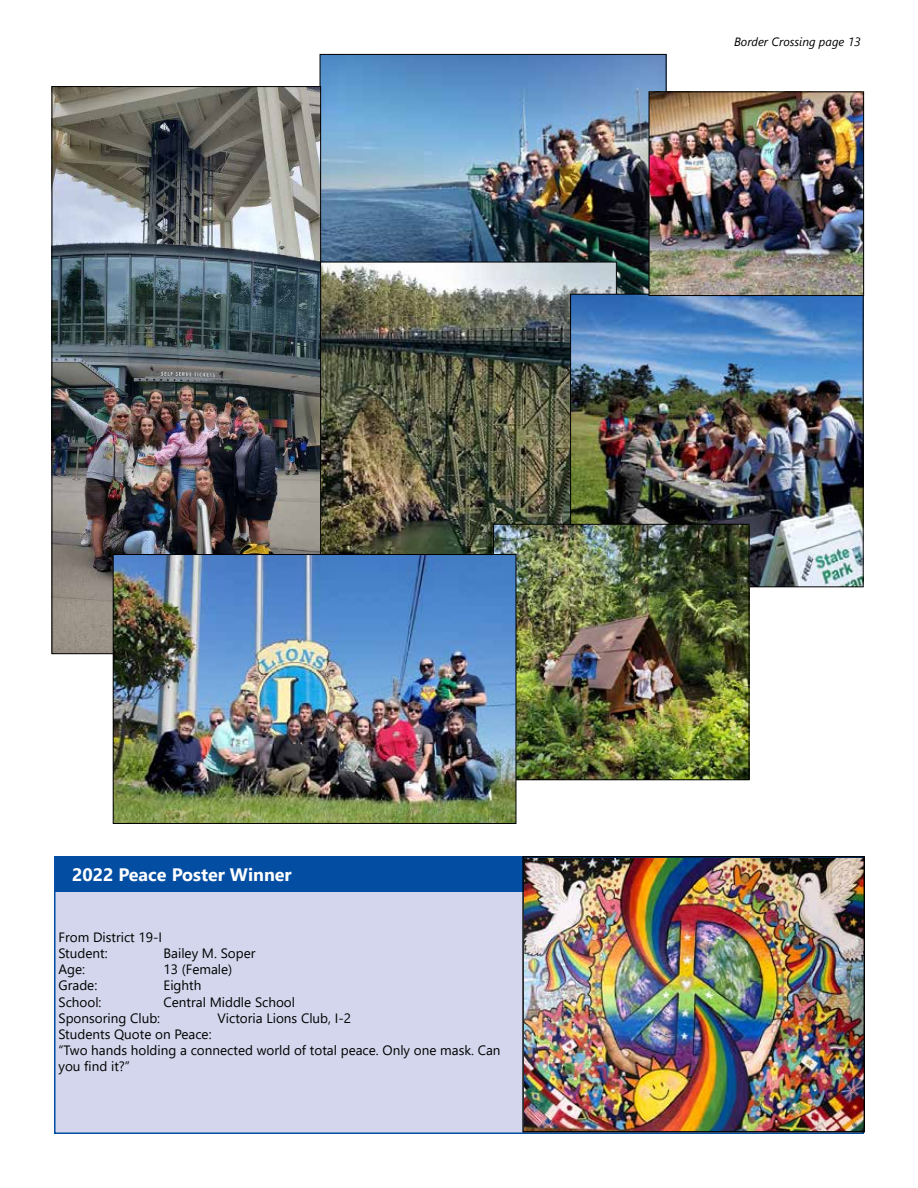
<style>
.page{position:relative;width:918px;height:1188px;background:#fff}
.page>*{position:absolute;margin:0;border:0;box-sizing:border-box;transform-origin:0 0}
.t1{font:700 18px "Segoe UI";color:#fff}
.t2{font:13.5px/16.2px "Segoe UI";color:#000}
.t3{font:italic 12px "Segoe UI";color:#000}
</style>
<div class="page">
<img style="left:322px;top:56px;width:343px;height:238px">
<img style="left:321px;top:264px;width:294px;height:290px">
<img style="left:572px;top:296px;width:290px;height:289px">
<img style="left:495px;top:526px;width:252px;height:252px">
<div style="left:493px;top:524px;width:256px;height:256px;border:1px solid #000"></div>
<img style="left:54px;top:88px;width:265px;height:564px">
<img style="left:115px;top:556px;width:399px;height:266px">
<div style="left:113px;top:554px;width:403px;height:270px;border:1px solid #000"></div>
<img style="left:651px;top:94px;width:211px;height:200px">
<div style="left:649px;top:92px;width:215px;height:204px;border:1px solid #000"></div>
<div style="left:55px;top:890px;width:808px;height:243px;background:#d3d6ec"></div>
<div style="left:54px;top:856px;width:810px;height:36px;background:#034ea2"></div>
<img style="left:525px;top:858px;width:338px;height:273px">
<div style="left:522px;top:856px;width:343px;height:277px;border:1px solid #000"></div>
<p class="t3" style="left:734px;top:30px;width:128px">Border Crossing page 13</p>
<h1 class="t1" style="left:72px;top:857px;width:221px">2022 Peace Poster Winner</h1>
<p class="t2" style="left:58px;top:928px;width:105px">From District 19-I<br>Student:</p>
<p class="t2" style="left:164px;top:944px;width:93px">Bailey M. Soper</p>
<p class="t2" style="left:59px;top:960px;width:28px">Age:</p>
<p class="t2" style="left:164px;top:960px;width:70px">13 (Female)</p>
<p class="t2" style="left:59px;top:976px;width:40px">Grade:</p>
<p class="t2" style="left:164px;top:976px;width:39px">Eighth</p>
<p class="t2" style="left:59px;top:993px;width:45px">School:</p>
<p class="t2" style="left:164px;top:993px;width:133px">Central Middle School</p>
<p class="t2" style="left:59px;top:1009px;width:103px">Sponsoring Club:</p>
<p class="t2" style="left:218px;top:1009px;width:135px">Victoria Lions Club, I-2</p>
<p class="t2" style="left:59px;top:1025px;width:444px">Students Quote on Peace:<br>“Two hands holding a connected world of total peace. Only one mask. Can you find it?”</p>
</div>
